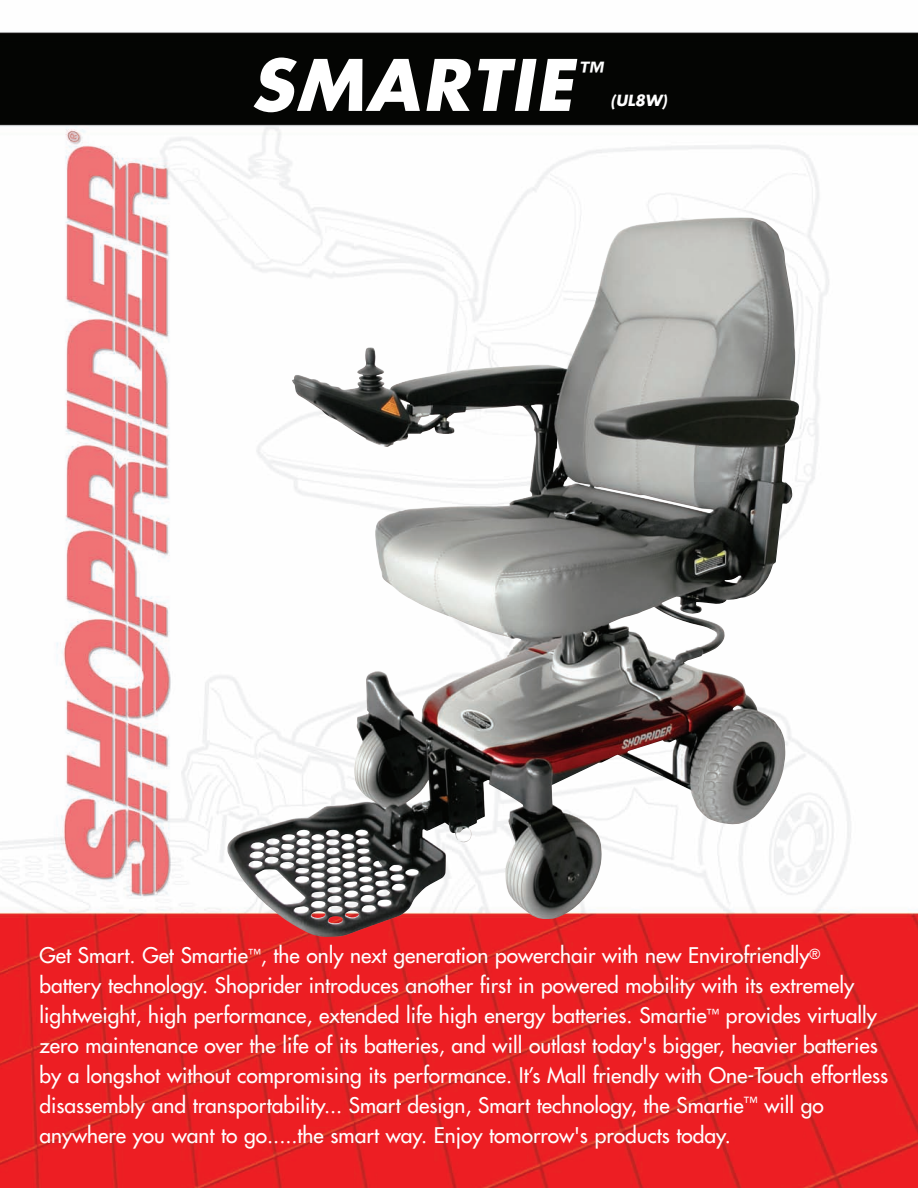
<style>
.page{position:relative;width:918px;height:1188px;background:#fff}
.page>*{position:absolute;margin:0;border:0;box-sizing:border-box;transform-origin:0 0}
.t1{font:italic 700 69px "Futura";letter-spacing:.035em;color:#fff}
.t2{font:italic 700 27px "Futura";color:#fff}
.t3{font:21px/30px "Futura";color:#fff}
.t4{font:italic 700 15px "Futura";color:#fff}
</style>
<div class="page">
<img style="left:0;top:32px;width:918px;height:1156px">
<img style="left:227px;top:347px;width:309px;height:506px">
<h1 class="t1" style="left:251px;top:54px;width:324px">SMARTIE</h1>
<p class="t2" style="left:577px;top:60px;width:27px">™</p>
<p class="t4" style="left:611px;top:94px;width:58px">(UL8W)</p>
<p class="t3" style="left:39px;top:942px;width:850px">Get Smart. Get Smartie<sup>™</sup>, the only next generation powerchair with new Envirofriendly<sup>®<br></sup>battery technology. Shoprider introduces another first in powered mobility with its extremely lightweight, high performance, extended life high energy batteries. Smartie<sup>™</sup> provides virtually zero maintenance over the life of its batteries, and will outlast today's bigger, heavier batteries by a longshot without compromising its performance. It’s Mall friendly with One-Touch effortless disassembly and transportability... Smart design, Smart technology, the Smartie<sup>™</sup> will go anywhere you want to go.....the smart way. Enjoy tomorrow's products today.</p>
</div>
